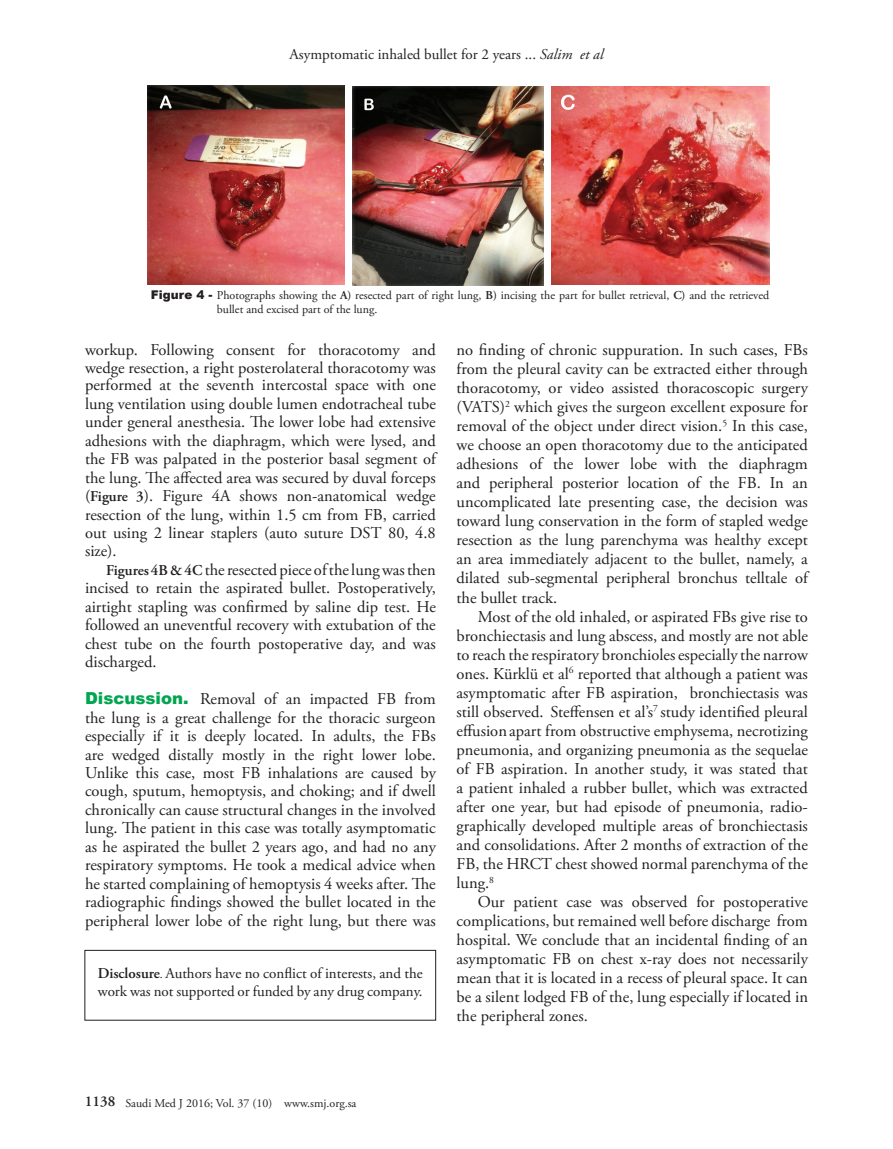
<style>
.page{position:relative;width:893px;height:1149px;background:#fff}
.page>*{position:absolute;margin:0;border:0;box-sizing:border-box;transform-origin:0 0}
.t1{font:16.5px/19px "Adobe Garamond Pro";color:#231f20;text-align:justify}
.t2{font:15px/18px "Adobe Garamond Pro";color:#231f20}
.t3{font:600 15px "Adobe Garamond Pro";color:#231f20}
.t4{font:12px/13.5px "Adobe Garamond Pro";color:#231f20}
.s1{font-style:italic}
.s2{font-family:"Arial";font-weight:900}
.s3{font-weight:600}
.s4{font-weight:600;font-size:15px}
.s5{font-family:"Arial";font-weight:900;color:#00a54f}
.s6{font-size:12px}
</style>
<div class="page">
<div style="left:85px;top:949px;width:351px;height:71px;border:1px solid #231f20"></div>
<img style="left:552px;top:86px;width:217px;height:199px">
<img style="left:148px;top:86px;width:197px;height:199px">
<img style="left:353px;top:86px;width:191px;height:199px">
<p class="t2" style="left:290px;top:46px;width:315px">Asymptomatic inhaled bullet for 2 years ... <span class="s1">Salim et al</span></p>
<p class="t4" style="left:217px;top:289px;width:554px;text-indent:-66px"><span class="s2">Figure 4 -</span> Photographs showing the <span class="s3">A)</span> resected part of right lung, <span class="s3">B)</span> incising the part for bullet retrieval, <span class="s3">C)</span> and the retrieved bullet and excised part of the lung.</p>
<p class="t1" style="left:85px;top:341px;width:352px;line-height:18.3px">workup. Following consent for thoracotomy and wedge resection, a right posterolateral thoracotomy was performed at the seventh intercostal space with one lung ventilation using double lumen endotracheal tube under general anesthesia. The lower lobe had extensive adhesions with the diaphragm, which were lysed, and the FB was palpated in the posterior basal segment of the lung. The affected area was secured by duval forceps (<span class="s4">Figure 3</span>). Figure 4A shows non-anatomical wedge resection of the lung, within 1.5 cm from FB, carried out using 2 linear staplers (auto suture DST 80, 4.8 size).</p>
<p class="t1" style="left:85px;top:561px;width:352px;line-height:18.5px;text-indent:21px"><span class="s4">Figures 4B &amp; 4C</span> the resected piece of the lung was then incised to retain the aspirated bullet. Postoperatively, airtight stapling was confirmed by saline dip test. He followed an uneventful recovery with extubation of the chest tube on the fourth postoperative day, and was discharged.</p>
<p class="t1" style="left:85px;top:690px;width:352px;line-height:18.5px"><span class="s5">Discussion.</span> Removal of an impacted FB from the lung is a great challenge for the thoracic surgeon especially if it is deeply located. In adults, the FBs are wedged distally mostly in the right lower lobe.<br>Unlike this case, most FB inhalations are caused by cough, sputum, hemoptysis, and choking; and if dwell chronically can cause structural changes in the involved lung. The patient in this case was totally asymptomatic as he aspirated the bullet 2 years ago, and had no any respiratory symptoms. He took a medical advice when he started complaining of hemoptysis 4 weeks after. The radiographic findings showed the bullet located in the peripheral lower lobe of the right lung, but there was</p>
<p class="t2" style="left:98px;top:964px;width:326px"><span class="s3">Disclosure</span><span class="s6">.</span> Authors have no conflict of interests, and the work was not supported or funded by any drug company.</p>
<p class="t1" style="left:457px;top:340px;width:353px">no finding of chronic suppuration. In such cases, FBs from the pleural cavity can be extracted either through thoracotomy, or video assisted thoracoscopic surgery (VATS)<sup>2</sup> which gives the surgeon excellent exposure for removal of the object under direct vision.<sup>5</sup> In this case, we choose an open thoracotomy due to the anticipated adhesions of the lower lobe with the diaphragm and peripheral posterior location of the FB. In an uncomplicated late presenting case, the decision was toward lung conservation in the form of stapled wedge resection as the lung parenchyma was healthy except an area immediately adjacent to the bullet, namely, a dilated sub-segmental peripheral bronchus telltale of the bullet track.</p>
<p class="t1" style="left:457px;top:607px;width:353px;text-indent:21px">Most of the old inhaled, or aspirated FBs give rise to bronchiectasis and lung abscess, and mostly are not able to reach the respiratory bronchioles especially the narrow ones. Kürklü et al<sup>6</sup> reported that although a patient was asymptomatic after FB aspiration, bronchiectasis was still observed. Steffensen et al’s<sup>7</sup> study identified pleural effusionapart from obstructive emphysema, necrotizing pneumonia, and organizing pneumonia as the sequelae of FB aspiration. In another study, it was stated that a patient inhaled a rubber bullet, which was extracted after one year, but had episode of pneumonia, radio&shy;graphically developed multiple areas of bronchiectasis and consolidations. After 2 months of extraction of the FB, the HRCT chest showed normal parenchyma of the lung.<sup>8</sup></p>
<p class="t1" style="left:457px;top:892px;width:353px;text-indent:21px">Our patient case was observed for postoperative complications, but remained well before discharge from hospital. We conclude that an incidental finding of an asymptomatic FB on chest x-ray does not necessarily mean that it is located in a recess of pleural space. It can be a silent lodged FB of the, lung especially if located in the peripheral zones.</p>
<p class="t3" style="left:85px;top:1092px;width:32px">1138</p>
<p class="t4" style="left:126px;top:1096px;width:232px">Saudi Med J 2016; Vol. 37 (10) www.smj.org.sa</p>
</div>
